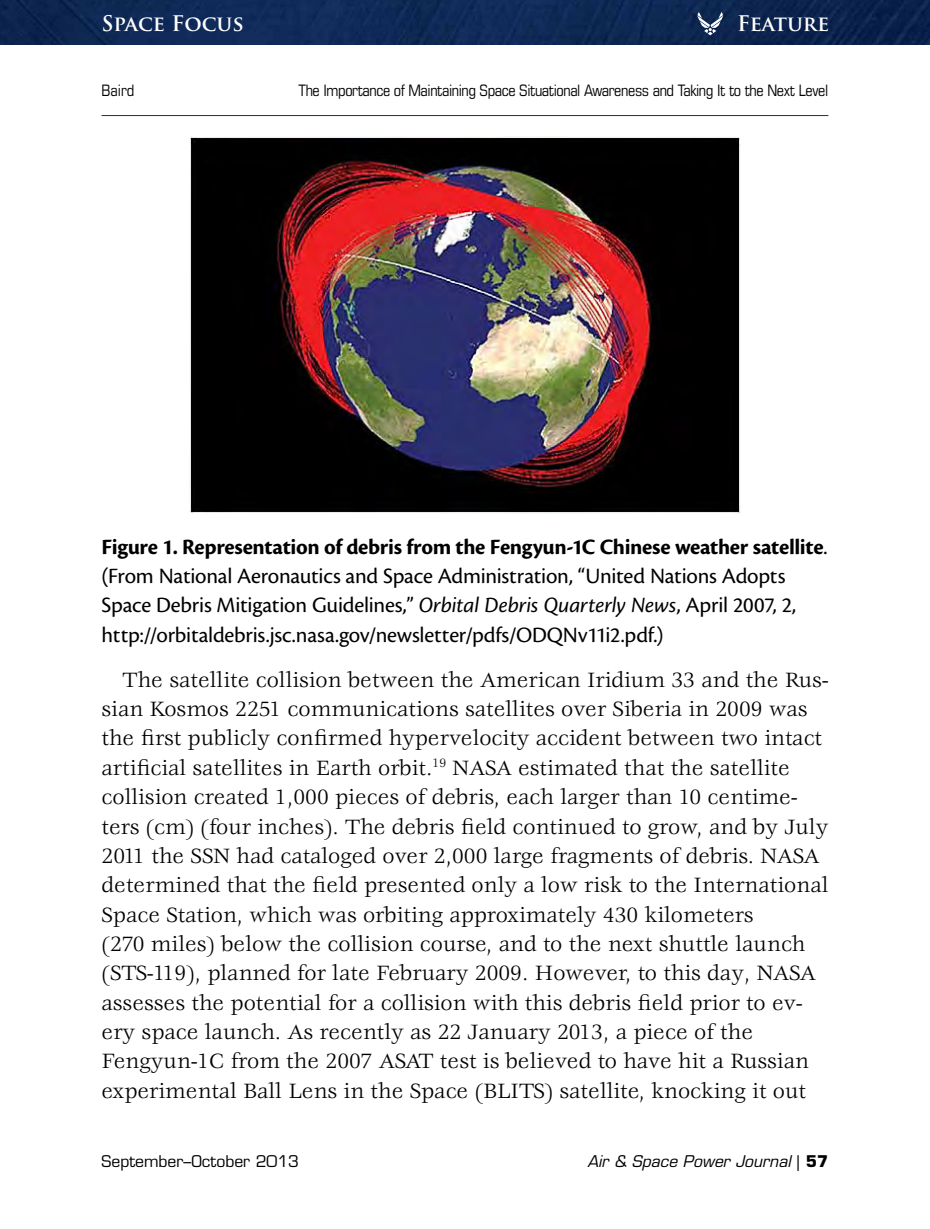
<style>
.page{position:relative;width:930px;height:1229px;background:#fff}
.page>*{position:absolute;margin:0;border:0;box-sizing:border-box;transform-origin:0 0}
.t1{font:22.75px/29.4px "Veljovic Std";color:#000}
.t2{font:22.75px/29.4px "Cronos Pro";letter-spacing:-.01em;color:#000}
.t3{font:700 21px "Trajan Pro";color:#fff}
.t4{font:condensed 15.75px "Eurostile LT Std";letter-spacing:-.025em;color:#000}
.t5{font:italic 15.75px "Eurostile LT Std";color:#000}
.t6{font:15.75px "Eurostile LT Std";color:#000}
.s1{font-weight:700}
.s2{font-style:italic}
.s3{font-style:normal}
.s4{font-weight:700;font-style:normal}
</style>
<div class="page">
<img style="left:0;top:0;width:929px;height:45px">
<hr style="left:102px;top:115px;width:726px;height:1px;background:#16325c">
<svg style="left:696px;top:12px;width:27px;height:23px"></svg>
<img style="left:190px;top:137px;width:550px;height:377px">
<p class="t3" style="left:102px;top:10px;width:144px">Space Focus</p>
<p class="t3" style="left:737px;top:10px;width:93px">Feature</p>
<p class="t4" style="left:102px;top:81px;width:34px">Baird</p>
<p class="t4" style="left:298px;top:81px;width:531px">The Importance of Maintaining Space Situational Awareness and Taking It to the Next Level</p>
<p class="t2" style="left:102px;top:532px;width:727px"><span class="s1">Figure 1. Representation of debris from the Fengyun-1C Chinese weather satellite</span>. (From National Aeronautics and Space Administration, “United Nations Adopts Space Debris Mitigation Guidelines,” <span class="s2">Orbital Debris Quarterly News</span>, April 2007, 2, http://orbitaldebris.jsc.nasa.gov/newsletter/pdfs/ODQNv11i2.pdf.)</p>
<p class="t1" style="left:101px;top:666px;width:728px;text-indent:21px">The satellite collision between the American Iridium 33 and the Rus&shy;sian Kosmos 2251 communications satellites over Siberia in 2009 was the first publicly confirmed hypervelocity accident between two intact artificial satellites in Earth orbit.<sup>19</sup> NASA estimated that the satellite collision created 1,000 pieces of debris, each larger than 10 centime&shy;ters (cm) (four inches). The debris field continued to grow, and by July 2011 the SSN had cataloged over 2,000 large fragments of debris. NASA determined that the field presented only a low risk to the International Space Station, which was orbiting approximately 430 kilometers<br>(270 miles) below the collision course, and to the next shuttle launch (STS-119), planned for late February 2009. However, to this day, NASA assesses the potential for a collision with this debris field prior to ev&shy;ery space launch. As recently as 22 January 2013, a piece of the Fengyun-1C from the 2007 ASAT test is believed to have hit a Russian experimental Ball Lens in the Space (BLITS) satellite, knocking it out</p>
<p class="t6" style="left:102px;top:1152px;width:199px">September–October 2013</p>
<p class="t5" style="left:587px;top:1152px;width:242px">Air &amp; Space Power Journal <span class="s3">|</span> <span class="s4">57</span></p>
</div>
